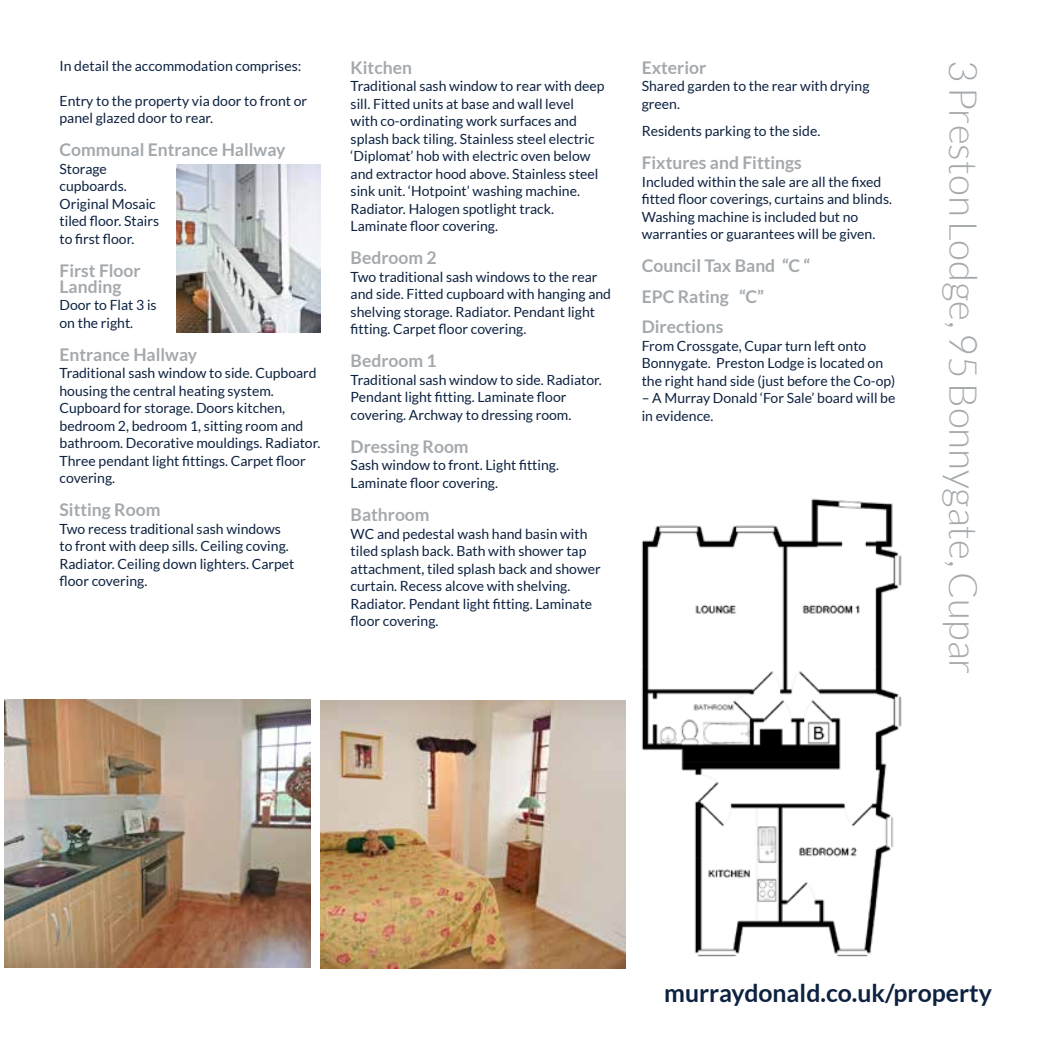
<style>
.page{position:relative;width:1042px;height:1042px;background:#fff}
.page>*{position:absolute;margin:0;border:0;box-sizing:border-box;transform-origin:0 0}
.t1{font:300 38.5px "Lato";color:#a4a9ad}
.t2{font:700 24.85px "Lato";color:#0d2240}
.t3{font:700 17.5px/30.4px "Lato";color:#a4a9ad}
.t4{font:14px/17.5px "Lato";color:#0d2240}
</style>
<div class="page">
<img style="left:5px;top:699px;width:305px;height:268px">
<img style="left:320px;top:700px;width:305px;height:268px">
<img style="left:176px;top:164px;width:145px;height:168px">
<img style="left:642px;top:498px;width:260px;height:459px">
<p class="t4" style="left:60px;top:57px;width:243px">In detail the accommodation comprises:</p>
<p class="t4" style="left:60px;top:92px;width:249px">Entry to the property via door to front or panel glazed door to rear.</p>
<p class="t3" style="left:60px;top:135px;width:228px">Communal Entrance Hallway</p>
<p class="t4" style="left:60px;top:160px;width:101px">Storage cupboards.<br>Original Mosaic tiled floor. Stairs to first floor.</p>
<p class="t3" style="left:60px;top:263px;width:83px;line-height:15.6px">First Floor<br>Landing</p>
<p class="t4" style="left:60px;top:296px;width:99px">Door to Flat 3 is on the right.</p>
<p class="t3" style="left:60px;top:339px;width:139px">Entrance Hallway</p>
<p class="t4" style="left:60px;top:364px;width:262px">Traditional sash window to side. Cupboard housing the central heating system.<br>Cupboard for storage. Doors kitchen, bedroom 2, bedroom 1, sitting room and bathroom. Decorative mouldings. Radiator.<br>Three pendant light fittings. Carpet floor covering.</p>
<p class="t3" style="left:60px;top:494px;width:102px">Sitting Room</p>
<p class="t4" style="left:60px;top:520px;width:236px">Two recess traditional sash windows to front with deep sills. Ceiling coving.<br>Radiator. Ceiling down lighters. Carpet floor covering.</p>
<p class="t3" style="left:351px;top:52px;width:63px">Kitchen</p>
<p class="t4" style="left:351px;top:77px;width:256px">Traditional sash window to rear with deep sill. Fitted units at base and wall level with co-ordinating work surfaces and splash back tiling. Stainless steel electric ‘Diplomat’ hob with electric oven below and extractor hood above. Stainless steel sink unit. ‘Hotpoint’ washing machine.<br>Radiator. Halogen spotlight track.<br>Laminate floor covering.</p>
<p class="t3" style="left:351px;top:242px;width:87px">Bedroom 2</p>
<p class="t4" style="left:351px;top:268px;width:262px">Two traditional sash windows to the rear and side. Fitted cupboard with hanging and shelving storage. Radiator. Pendant light fitting. Carpet floor covering.</p>
<p class="t3" style="left:351px;top:345px;width:87px">Bedroom 1</p>
<p class="t4" style="left:351px;top:371px;width:253px">Traditional sash window to side. Radiator.<br>Pendant light fitting. Laminate floor covering. Archway to dressing room.</p>
<p class="t3" style="left:351px;top:431px;width:120px">Dressing Room</p>
<p class="t4" style="left:351px;top:456px;width:210px">Sash window to front. Light fitting.<br>Laminate floor covering.</p>
<p class="t3" style="left:351px;top:499px;width:81px">Bathroom</p>
<p class="t4" style="left:351px;top:525px;width:252px">WC and pedestal wash hand basin with tiled splash back. Bath with shower tap attachment, tiled splash back and shower curtain. Recess alcove with shelving.<br>Radiator. Pendant light fitting. Laminate floor covering.</p>
<p class="t3" style="left:642px;top:52px;width:66px">Exterior</p>
<p class="t4" style="left:642px;top:77px;width:229px">Shared garden to the rear with drying green.</p>
<p class="t4" style="left:642px;top:122px;width:180px">Residents parking to the side.</p>
<p class="t3" style="left:642px;top:147px;width:162px">Fixtures and Fittings</p>
<p class="t4" style="left:642px;top:173px;width:252px">Included within the sale are all the fixed fitted floor coverings, curtains and blinds.<br>Washing machine is included but no warranties or guarantees will be given.</p>
<p class="t3" style="left:642px;top:250px;width:170px">Council Tax Band “C “<br>EPC Rating “C”<br>Directions</p>
<p class="t4" style="left:642px;top:337px;width:255px">From Crossgate, Cupar turn left onto<br>Bonnygate. Preston Lodge is located on the right hand side (just before the Co-op)</p>
<p class="t4" style="left:642px;top:389px;width:255px">– A Murray Donald ‘For Sale’ board will be in evidence.</p>
<h1 class="t1" style="left:984px;top:60px;width:616px;rotate:90deg">3 Preston Lodge, 95 Bonnygate, Cupar</h1>
<h2 class="t2" style="left:664px;top:978px;width:329px">murraydonald.co.uk/property</h2>
</div>
